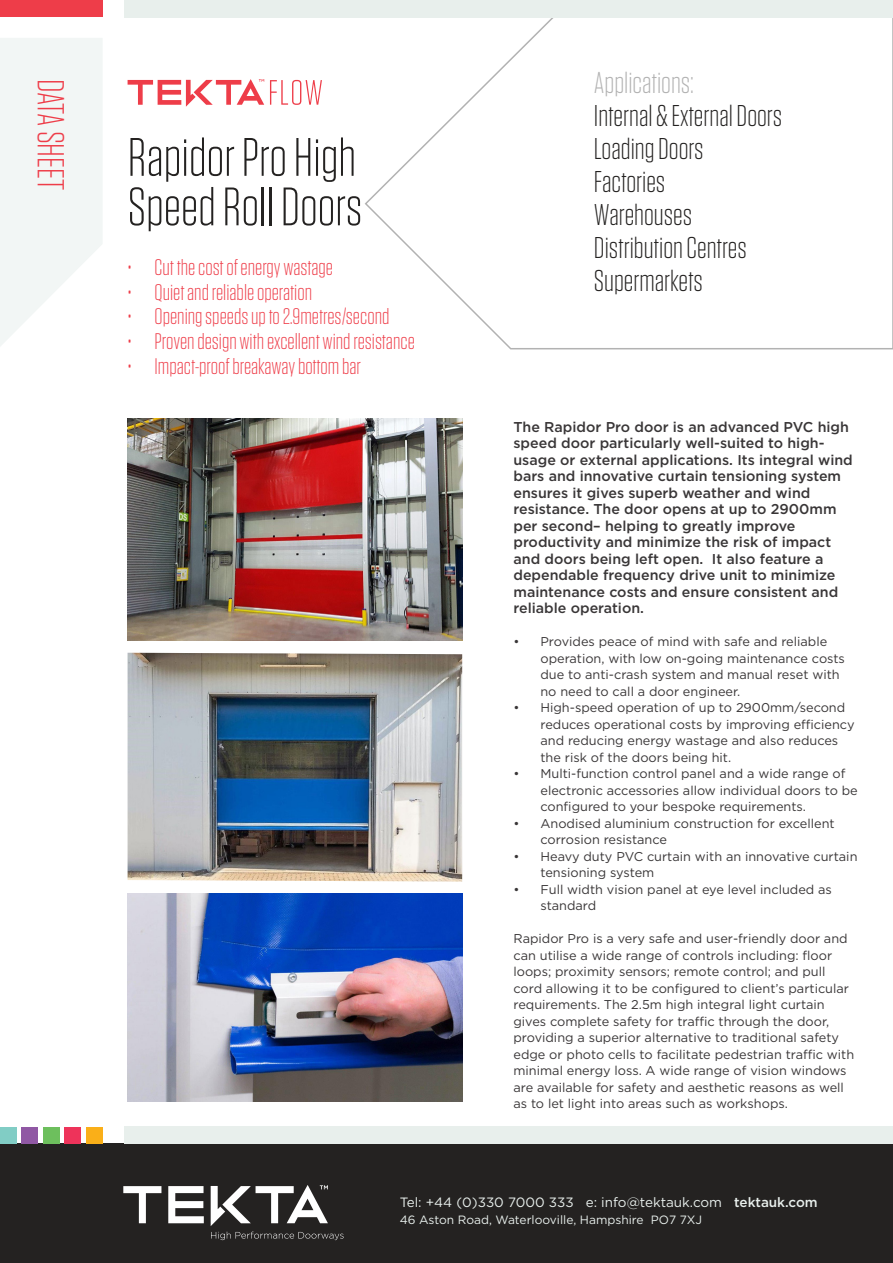
<style>
.page{position:relative;width:893px;height:1263px;background:#fff}
.page>*{position:absolute;margin:0;border:0;box-sizing:border-box;transform-origin:0 0}
.t1{font:300 54px/49.5px "Tungsten";color:#242221}
.t2{font:300 37.5px "Tungsten";letter-spacing:-.005em;color:#ee3d49}
.t3{font:300 30px "Tungsten";color:#242221}
.t4{font:300 30px "Tungsten";color:#b2b2b2}
.t5{font:300 22.5px "Tungsten";color:#ee3d49}
.t6{font:500 14.25px/16.5px "Gotham";color:#393637}
.t7{font:13.5px "Gotham";color:#e8efec}
.t8{font:12.75px/16.5px "Gotham";color:#393637}
.t9{font:12px "Gotham";color:#e8efec}
.s1{font-weight:500}
</style>
<div class="page">
<div style="left:0;top:1144px;width:893px;height:119px;background:#242221"></div>
<svg style="left:168px;top:1186px;width:36px;height:37px"></svg>
<svg style="left:123px;top:1186px;width:38px;height:37px"></svg>
<svg style="left:211px;top:1185px;width:133px;height:55px"></svg>
<svg style="left:0;top:38px;width:102px;height:308px"></svg>
<svg style="left:364px;top:17px;width:529px;height:333px"></svg>
<div style="left:124px;top:0;width:769px;height:17px;background:#e8efec"></div>
<div style="left:0;top:0;width:103px;height:17px;background:#ee3d49"></div>
<div style="left:124px;top:1127px;width:769px;height:17px;background:#e8efec"></div>
<div style="left:0;top:1127px;width:17px;height:17px;background:#81cdc5"></div>
<div style="left:21px;top:1127px;width:17px;height:17px;background:#9058a4"></div>
<div style="left:43px;top:1127px;width:17px;height:17px;background:#6dbf5d"></div>
<div style="left:64px;top:1127px;width:17px;height:17px;background:#ee335a"></div>
<div style="left:86px;top:1127px;width:17px;height:17px;background:#faaf18"></div>
<svg style="left:128px;top:79px;width:136px;height:28px"></svg>
<svg style="left:270px;top:80px;width:52px;height:25px"></svg>
<img style="left:128px;top:419px;width:334px;height:222px">
<img style="left:128px;top:653px;width:334px;height:228px">
<img style="left:128px;top:893px;width:334px;height:208px">
<p class="t2" style="left:70px;top:79px;width:113px;rotate:90deg">DATA SHEET</p>
<p class="t4" style="left:594px;top:68px;width:101px">Applications:</p>
<p class="t3" style="left:594px;top:101px;width:190px">Internal &amp; External Doors</p>
<p class="t3" style="left:594px;top:134px;width:111px">Loading Doors</p>
<p class="t3" style="left:594px;top:167px;width:73px">Factories</p>
<p class="t3" style="left:594px;top:200px;width:100px">Warehouses</p>
<p class="t3" style="left:594px;top:233px;width:154px">Distribution Centres</p>
<p class="t3" style="left:594px;top:266px;width:110px">Supermarkets</p>
<p class="t1" style="left:128px;top:133px;width:236px">Rapidor Pro High<br>Speed Roll Doors</p>
<p class="t5" style="left:128px;top:256px;width:207px">• Cut the cost of energy wastage</p>
<p class="t5" style="left:128px;top:280px;width:186px">• Quiet and reliable operation</p>
<p class="t5" style="left:128px;top:305px;width:263px">• Opening speeds up to 2.9metres/second</p>
<p class="t5" style="left:128px;top:330px;width:289px">• Proven design with excellent wind resistance</p>
<p class="t5" style="left:128px;top:355px;width:235px">• Impact-proof breakaway bottom bar</p>
<p class="t6" style="left:513px;top:418px;width:341px">The Rapidor Pro door is an advanced PVC high speed door particularly well-suited to high&shy;usage or external applications. Its integral wind bars and innovative curtain tensioning system ensures it gives superb weather and wind resistance. The door opens at up to 2900mm per second– helping to greatly improve productivity and minimize the risk of impact and doors being left open. It also feature a dependable frequency drive unit to minimize maintenance costs and ensure consistent and reliable operation.</p>
<p class="t8" style="left:540px;top:633px;width:306px;text-indent:-27px">• Provides peace of mind with safe and reliable operation, with low on-going maintenance costs due to anti-crash system and manual reset with no need to call a door engineer.</p>
<p class="t8" style="left:540px;top:699px;width:316px;text-indent:-27px">• High-speed operation of up to 2900mm/second reduces operational costs by improving efficiency and reducing energy wastage and also reduces the risk of the doors being hit.</p>
<p class="t8" style="left:540px;top:765px;width:319px;text-indent:-27px">• Multi-function control panel and a wide range of electronic accessories allow individual doors to be configured to your bespoke requirements.</p>
<p class="t8" style="left:540px;top:815px;width:296px;text-indent:-27px">• Anodised aluminium construction for excellent corrosion resistance</p>
<p class="t8" style="left:540px;top:848px;width:319px;text-indent:-27px">• Heavy duty PVC curtain with an innovative curtain tensioning system</p>
<p class="t8" style="left:540px;top:881px;width:293px;text-indent:-27px">• Full width vision panel at eye level included as standard</p>
<p class="t8" style="left:513px;top:930px;width:342px">Rapidor Pro is a very safe and user-friendly door and can utilise a wide range of controls including: floor loops; proximity sensors; remote control; and pull cord allowing it to be configured to client’s particular requirements. The 2.5m high integral light curtain gives complete safety for traffic through the door, providing a superior alternative to traditional safety edge or photo cells to facilitate pedestrian traffic with minimal energy loss. A wide range of vision windows are available for safety and aesthetic reasons as well as to let light into areas such as workshops.</p>
<p class="t7" style="left:400px;top:1194px;width:419px">Tel: +44 (0)330 7000 333 e: info@tektauk.com <span class="s1">tektauk.com</span></p>
<p class="t9" style="left:400px;top:1212px;width:304px">46 Aston Road, Waterlooville, Hampshire PO7 7XJ</p>
</div>
